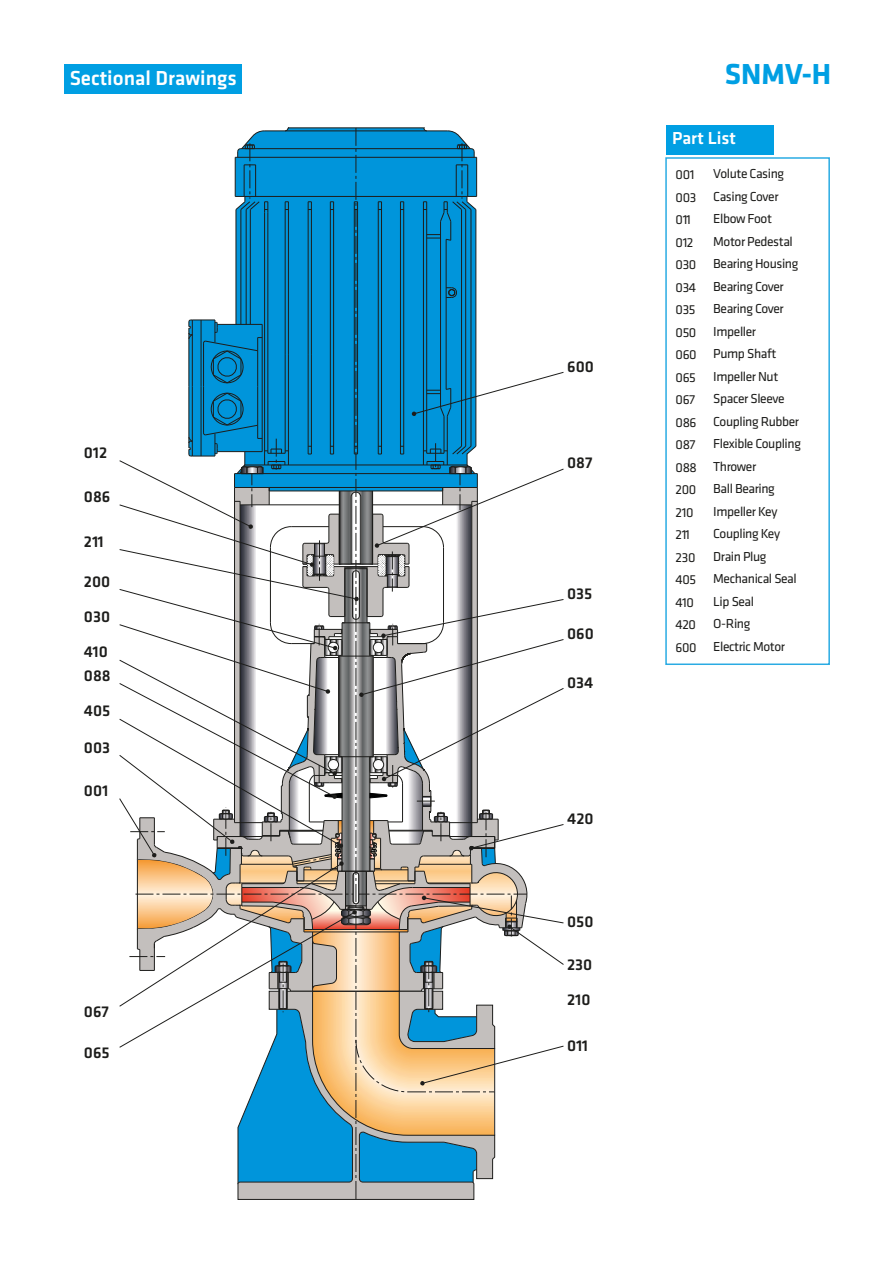
<style>
.page{position:relative;width:893px;height:1263px;background:#fff}
.page>*{position:absolute;margin:0;border:0;box-sizing:border-box;transform-origin:0 0}
.t1{font:700 30px "Klavika Basic";color:#009fe3}
.t2{font:500 21px "Klavika Basic";color:#fff}
.t3{font:500 18px "Klavika Basic";color:#fff}
.t4{font:500 16.2px/35.2px "Klavika Basic";color:#1d1d1b}
.t5{font:13.5px/22.5px "Klavika Basic";letter-spacing:-.03em;color:#1d1d1b}
</style>
<div class="page">
<div style="left:666px;top:125px;width:107px;height:29px;background:#009fe3"></div>
<svg style="left:119px;top:128px;width:445px;height:1071px"></svg>
<div style="left:665px;top:157px;width:165px;height:508px;border:2px solid #2aabe3"></div>
<div style="left:64px;top:64px;width:178px;height:30px;background:#009fe3"></div>
<h2 class="t2" style="left:70px;top:63px;width:169px">Sectional Drawings</h2>
<p class="t4" style="left:84px;top:435px;width:25px">012</p>
<p class="t4" style="left:84px;top:479px;width:28px">086</p>
<p class="t4" style="left:84px;top:523px;width:21px">211</p>
<p class="t4" style="left:84px;top:563px;width:28px">200<br>030</p>
<p class="t4" style="left:84px;top:634px;width:26px">410</p>
<p class="t4" style="left:84px;top:657px;width:28px">088</p>
<p class="t4" style="left:84px;top:693px;width:28px">405</p>
<p class="t4" style="left:84px;top:729px;width:28px">003</p>
<p class="t4" style="left:84px;top:772px;width:26px">001</p>
<p class="t4" style="left:84px;top:993px;width:27px">067</p>
<p class="t4" style="left:84px;top:1034px;width:27px">065</p>
<p class="t4" style="left:567px;top:348px;width:28px">600</p>
<p class="t4" style="left:567px;top:445px;width:27px">087</p>
<p class="t4" style="left:567px;top:575px;width:27px">035</p>
<p class="t4" style="left:567px;top:615px;width:28px">060</p>
<p class="t4" style="left:567px;top:664px;width:28px">034</p>
<p class="t4" style="left:567px;top:800px;width:28px">420</p>
<p class="t4" style="left:567px;top:903px;width:28px">050</p>
<p class="t4" style="left:567px;top:946px;width:27px">230</p>
<p class="t4" style="left:567px;top:982px;width:25px">210</p>
<p class="t4" style="left:567px;top:1028px;width:22px">011</p>
<h1 class="t1" style="left:725px;top:52px;width:108px">SNMV-H</h1>
<h3 class="t3" style="left:672px;top:126px;width:65px">Part List</h3>
<p class="t5" style="left:676px;top:163px;width:23px">001<br>003<br>011<br>012<br>030<br>034<br>035<br>050<br>060<br>065<br>067<br>086<br>087<br>088<br>200<br>210<br>211<br>230<br>405<br>410<br>420<br>600</p>
<p class="t5" style="left:713px;top:162px;width:89px">Volute Casing<br>Casing Cover<br>Elbow Foot<br>Motor Pedestal<br>Bearing Housing<br>Bearing Cover<br>Bearing Cover<br>Impeller<br>Pump Shaft<br>Impeller Nut<br>Spacer Sleeve<br>Coupling Rubber<br>Flexible Coupling<br>Thrower<br>Ball Bearing<br>Impeller Key<br>Coupling Key<br>Drain Plug<br>Mechanical Seal<br>Lip Seal<br>O-Ring<br>Electric Motor</p>
</div>
